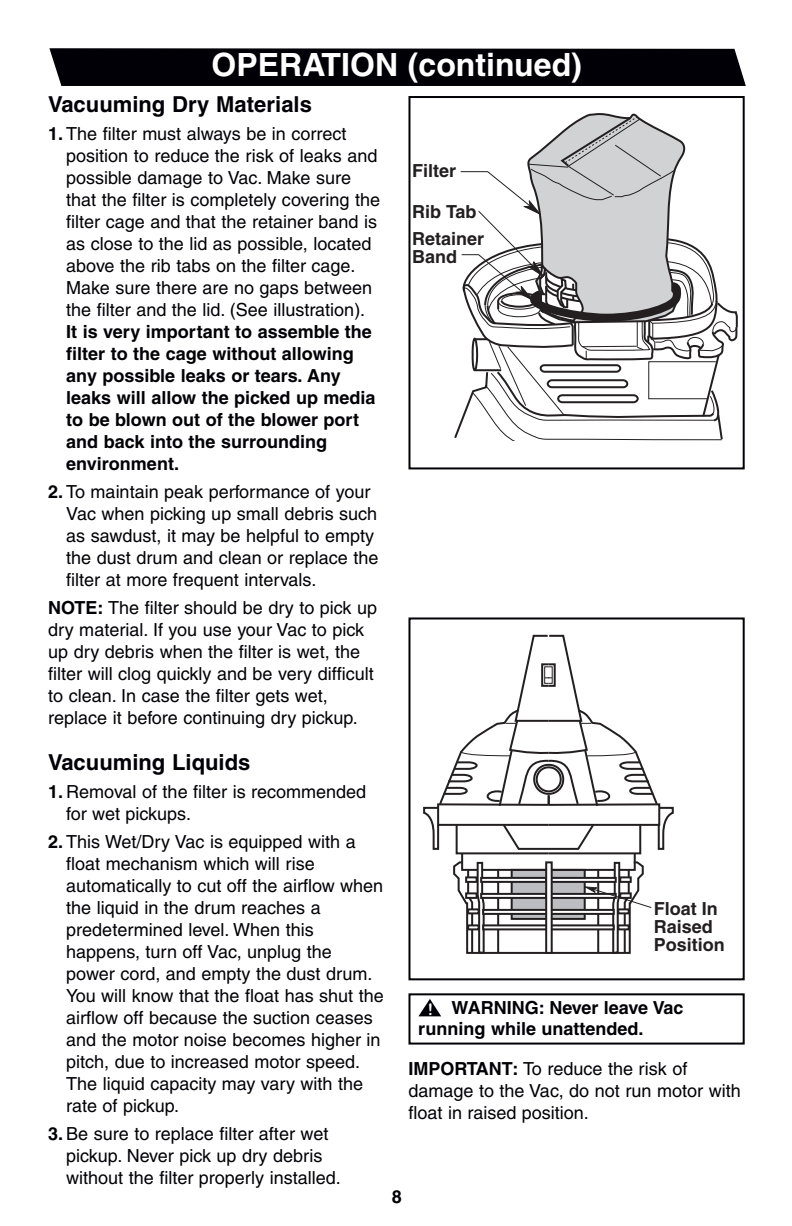
<style>
.page{position:relative;width:792px;height:1226px;background:#fff}
.page>*{position:absolute;margin:0;border:0;box-sizing:border-box;transform-origin:0 0}
.t1{font:700 32px "Helvetica";color:#fff}
.t2{font:700 22px "Helvetica";color:#000006}
.t3{font:18px/22px "Helvetica";color:#000006}
.t4{font:700 18px/22px "Helvetica";color:#000006}
.t5{font:700 18px/18px "Helvetica";color:#231f20}
.t6{font:16px "Arial Rounded MT Bold";color:#fff}
.s1{font-weight:700}
</style>
<div class="page">
<div style="left:49px;top:48px;width:696px;height:38px;background:#000006"></div>
<svg style="left:454px;top:113px;width:284px;height:327px"></svg>
<div style="left:408px;top:96px;width:336px;height:373px;border:2px solid #000006"></div>
<svg style="left:423px;top:635px;width:251px;height:319px"></svg>
<div style="left:408px;top:617px;width:336px;height:363px;border:2px solid #000006"></div>
<div style="left:408px;top:993px;width:336px;height:51px;border:2px solid #000006"></div>
<svg style="left:418px;top:999px;width:23px;height:17px"></svg>
<h1 class="t1" style="left:211px;top:53px;width:372px">OPERATION (continued)</h1>
<p class="t2" style="left:48px;top:96px;width:265px">Vacuuming Dry Materials</p>
<p class="t3" style="left:66px;top:124px;width:315px;text-indent:-18px"><span class="s1">1.</span> The filter must always be in correct position to reduce the risk of leaks and possible damage to Vac. Make sure that the filter is completely covering the filter cage and that the retainer band is as close to the lid as possible, located above the rib tabs on the filter cage.<br>Make sure there are no gaps between the filter and the lid. (See illustration).</p>
<p class="t4" style="left:66px;top:322px;width:311px">It is very important to assemble the filter to the cage without allowing any possible leaks or tears. Any leaks will allow the picked up media to be blown out of the blower port and back into the surrounding environment.</p>
<p class="t3" style="left:66px;top:482px;width:313px;text-indent:-18px"><span class="s1">2.</span> To maintain peak performance of your Vac when picking up small debris such as sawdust, it may be helpful to empty the dust drum and clean or replace the filter at more frequent intervals.</p>
<p class="t3" style="left:48px;top:598px;width:330px"><span class="s1">NOTE:</span> The filter should be dry to pick up dry material. If you use your Vac to pick up dry debris when the filter is wet, the filter will clog quickly and be very difficult to clean. In case the filter gets wet, replace it before continuing dry pickup.</p>
<p class="t2" style="left:48px;top:754px;width:204px">Vacuuming Liquids</p>
<p class="t3" style="left:66px;top:782px;width:301px;text-indent:-18px"><span class="s1">1.</span> Removal of the filter is recommended for wet pickups.</p>
<p class="t3" style="left:66px;top:832px;width:319px;text-indent:-18px"><span class="s1">2.</span> This Wet/Dry Vac is equipped with a float mechanism which will rise automatically to cut off the airflow when the liquid in the drum reaches a predetermined level. When this happens, turn off Vac, unplug the power cord, and empty the dust drum.<br>You will know that the float has shut the airflow off because the suction ceases and the motor noise becomes higher in pitch, due to increased motor speed.<br>The liquid capacity may vary with the rate of pickup.</p>
<p class="t3" style="left:66px;top:1124px;width:276px;text-indent:-18px"><span class="s1">3.</span> Be sure to replace filter after wet pickup. Never pick up dry debris without the filter properly installed.</p>
<p class="t5" style="left:412px;top:164px;width:46px">Filter</p>
<p class="t5" style="left:412px;top:204px;width:66px">Rib Tab</p>
<p class="t5" style="left:412px;top:231px;width:74px">Retainer<br>Band</p>
<p class="t5" style="left:653px;top:901px;width:73px">Float In<br>Raised<br>Position</p>
<p class="t4" style="left:418px;top:998px;width:267px;line-height:21px;text-indent:33px">WARNING: Never leave Vac running while unattended.</p>
<p class="t6" style="left:427px;top:1000px;width:7px">!</p>
<p class="t3" style="left:408px;top:1060px;width:334px"><span class="s1">IMPORTANT:</span> To reduce the risk of damage to the Vac, do not run motor with float in raised position.</p>
<p class="t4" style="left:392px;top:1187px;width:12px">8</p>
</div>
